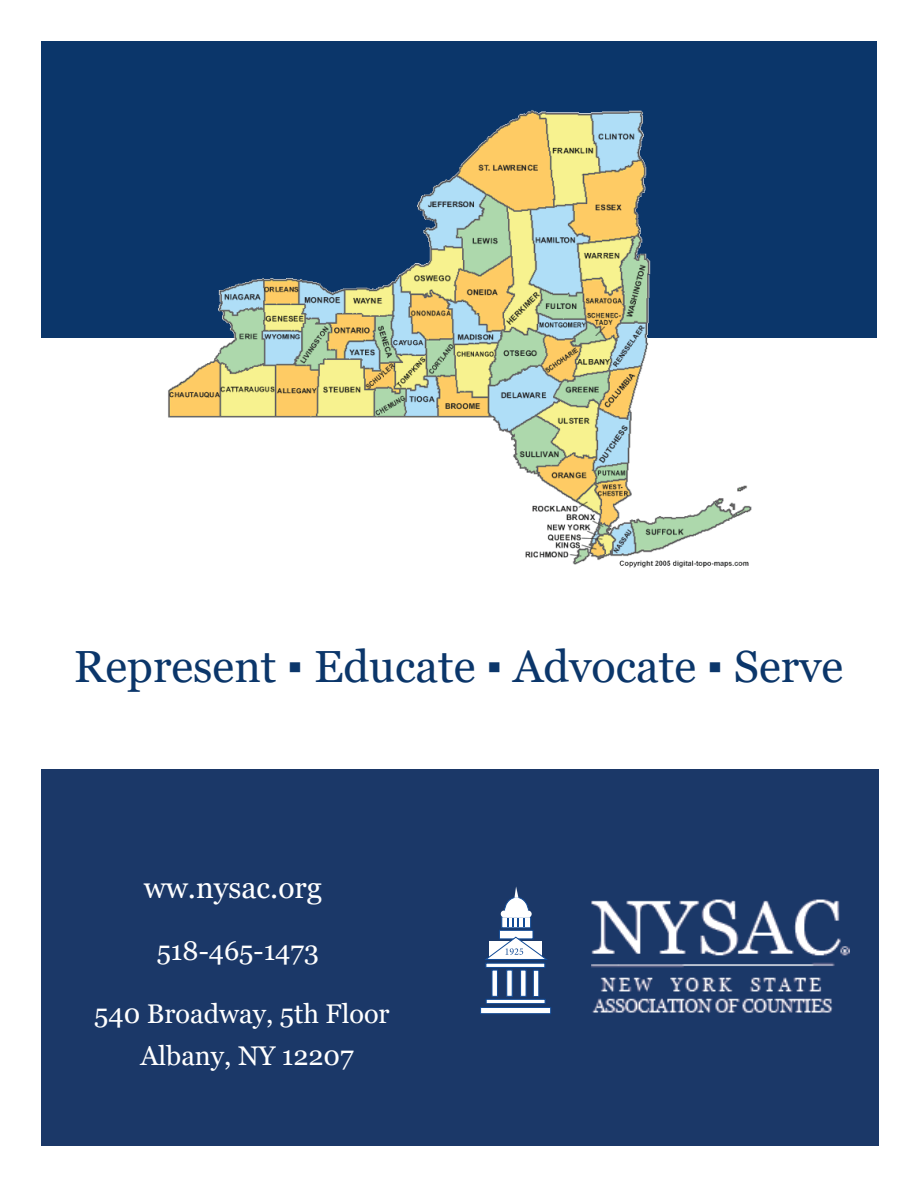
<style>
.page{position:relative;width:918px;height:1188px;background:#fff}
.page>*{position:absolute;margin:0;border:0;box-sizing:border-box;transform-origin:0 0}
.t1{font:45px "Georgia";color:#0b366a}
.t2{font:30px "Georgia";color:#fff}
.t3{font:27px "Georgia";color:#fff}
</style>
<div class="page">
<div style="left:41px;top:770px;width:837px;height:376px;background:#1b3868"></div>
<div style="left:41px;top:41px;width:836px;height:297px;background:#0b366a"></div>
<img style="left:168px;top:110px;width:584px;height:458px">
<div style="left:480px;top:1007px;width:71px;height:7px;background:#fff;border:1px solid #114b97"></div>
<svg style="left:486px;top:999px;width:60px;height:5px"></svg>
<svg style="left:492px;top:970px;width:6px;height:27px"></svg>
<div style="left:506px;top:970px;width:7px;height:27px;background:#fff;border:1px solid #114b97"></div>
<div style="left:520px;top:970px;width:7px;height:27px;background:#fff;border:1px solid #114b97"></div>
<svg style="left:533px;top:970px;width:6px;height:27px"></svg>
<svg style="left:485px;top:963px;width:60px;height:5px"></svg>
<div style="left:499px;top:930px;width:34px;height:9px;background:#fff;border:1px solid #114b97"></div>
<svg style="left:501px;top:926px;width:30px;height:2px"></svg>
<svg style="left:485px;top:936px;width:63px;height:24px"></svg>
<svg style="left:501px;top:886px;width:31px;height:40px"></svg>
<img style="left:591px;top:899px;width:258px;height:114px">
<h1 class="t1" style="left:74px;top:639px;width:771px">Represent ▪ Educate ▪ Advocate ▪ Serve</h1>
<p class="t2" style="left:144px;top:869px;width:180px">ww.nysac.org</p>
<p class="t3" style="left:157px;top:934px;width:164px">518-465-1473</p>
<p class="t3" style="left:94px;top:998px;width:297px">540 Broadway, 5th Floor</p>
<p class="t3" style="left:140px;top:1040px;width:215px">Albany, NY 12207</p>
</div>
